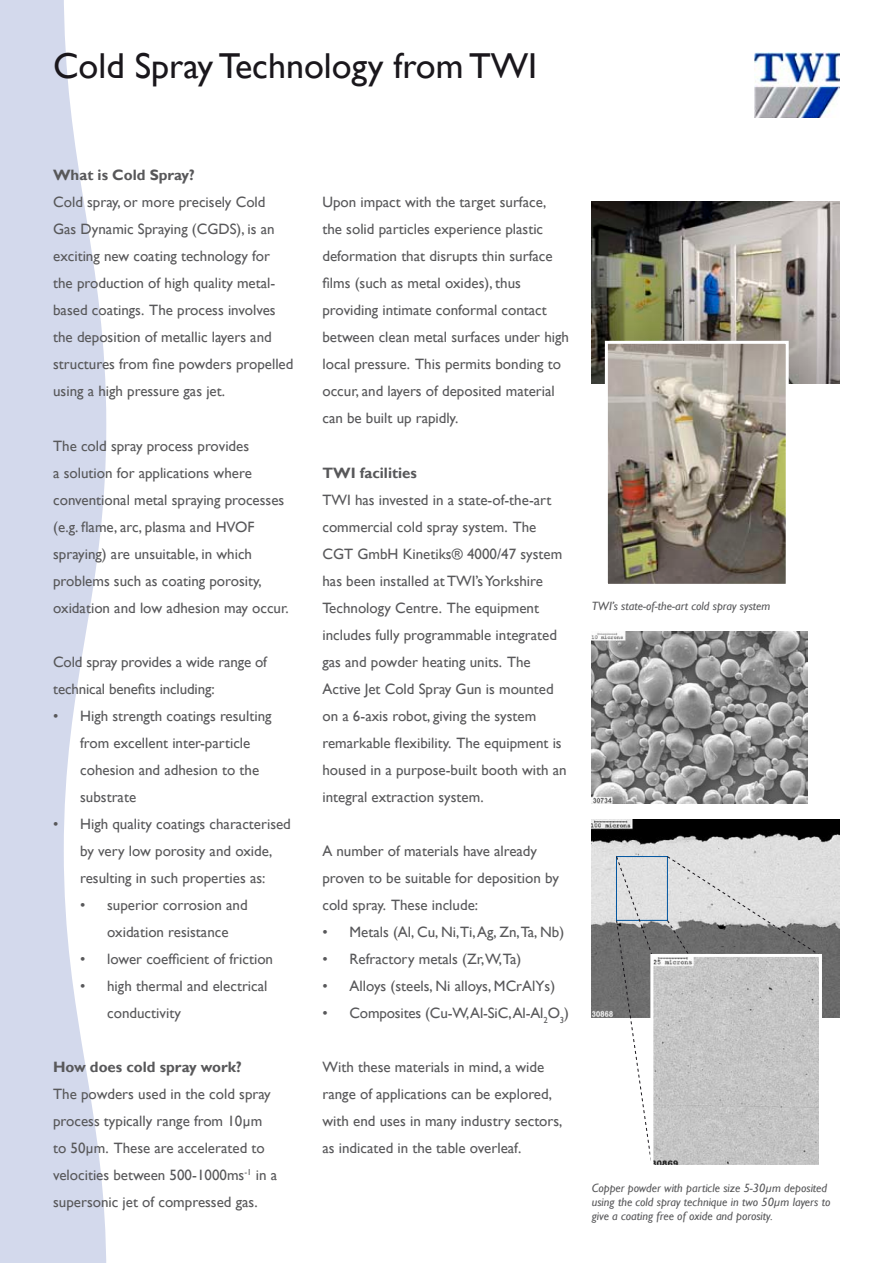
<style>
.page{position:relative;width:893px;height:1263px;background:#fff}
.page>*{position:absolute;margin:0;border:0;box-sizing:border-box;transform-origin:0 0}
.t1{font:36px "Gill Sans";color:#1a171c}
.t2{font:15px/27px "Gill Sans";color:#58585a}
.t3{font:700 15px "Gill Sans";color:#58585a}
.t4{font:italic 12px/14.4px "Gill Sans";color:#58585a}
</style>
<div class="page">
<svg style="left:0;top:0;width:106px;height:1263px;fill:#d3d9ec"></svg>
<img style="left:754px;top:52px;width:86px;height:66px">
<img style="left:592px;top:631px;width:216px;height:173px">
<img style="left:592px;top:820px;width:248px;height:197px">
<svg style="left:666px;top:856px;width:155px;height:98px;background:#b8b9b9"></svg>
<svg style="left:616px;top:856px;width:37px;height:299px"></svg>
<img style="left:654px;top:958px;width:164px;height:206px">
<div style="left:650px;top:954px;width:172px;height:214px;border:3px solid #fff"></div>
<img style="left:592px;top:202px;width:248px;height:181px">
<img style="left:609px;top:345px;width:176px;height:238px">
<div style="left:605px;top:341px;width:184px;height:246px;border:3px solid #fff"></div>
<h1 class="t1" style="left:53px;top:45px;width:486px">Cold Spray Technology from TWI</h1>
<p class="t3" style="left:53px;top:166px;width:143px">What is Cold Spray?</p>
<p class="t2" style="left:53px;top:189px;width:242px">Cold spray, or more precisely Cold<br>Gas Dynamic Spraying (CGDS), is an exciting new coating technology for<br>the production of high quality metal&shy;based coatings. The process involves the deposition of metallic layers and structures from fine powders propelled using a high pressure gas jet.</p>
<p class="t2" style="left:53px;top:432px;width:237px">The cold spray process provides<br>a solution for applications where conventional metal spraying processes (e.g. flame, arc, plasma and HVOF spraying) are unsuitable, in which problems such as coating porosity, oxidation and low adhesion may occur.</p>
<p class="t2" style="left:53px;top:648px;width:215px">Cold spray provides a wide range of technical benefits including:</p>
<p class="t2" style="left:80px;top:702px;width:193px">High strength coatings resulting</p>
<p class="t2" style="left:80px;top:729px;width:172px">from excellent inter-particle</p>
<p class="t2" style="left:80px;top:756px;width:181px">cohesion and adhesion to the</p>
<p class="t2" style="left:80px;top:783px;width:58px">substrate</p>
<p class="t2" style="left:80px;top:810px;width:212px">High quality coatings characterised</p>
<p class="t2" style="left:80px;top:837px;width:194px">by very low porosity and oxide,</p>
<p class="t2" style="left:80px;top:864px;width:187px">resulting in such properties as:</p>
<p class="t2" style="left:107px;top:891px;width:142px">superior corrosion and</p>
<p class="t2" style="left:107px;top:918px;width:123px">oxidation resistance</p>
<p class="t2" style="left:107px;top:945px;width:167px">lower coefficient of friction</p>
<p class="t2" style="left:107px;top:972px;width:162px">high thermal and electrical</p>
<p class="t2" style="left:107px;top:999px;width:75px">conductivity</p>
<p class="t2" style="left:53px;top:702px;width:7px">•</p>
<p class="t2" style="left:53px;top:810px;width:7px">•</p>
<p class="t2" style="left:80px;top:891px;width:7px">•</p>
<p class="t2" style="left:80px;top:945px;width:7px">• •</p>
<p class="t3" style="left:53px;top:1057px;width:190px">How does cold spray work?</p>
<p class="t2" style="left:53px;top:1080px;width:225px">The powders used in the cold spray process typically range from 10µm to 50µm. These are accelerated to velocities between 500-1000ms<sup>-1</sup> in a supersonic jet of compressed gas.</p>
<p class="t2" style="left:322px;top:189px;width:248px">Upon impact with the target surface, the solid particles experience plastic deformation that disrupts thin surface films (such as metal oxides), thus providing intimate conformal contact between clean metal surfaces under high local pressure. This permits bonding to occur, and layers of deposited material can be built up rapidly.</p>
<p class="t3" style="left:322px;top:463px;width:96px">TWI facilities</p>
<p class="t2" style="left:322px;top:486px;width:246px">TWI has invested in a state-of-the-art commercial cold spray system. The CGT GmbH Kinetiks® 4000/47 system has been installed at TWI’s Yorkshire Technology Centre. The equipment includes fully programmable integrated gas and powder heating units. The Active Jet Cold Spray Gun is mounted on a 6-axis robot, giving the system remarkable flexibility. The equipment is housed in a purpose-built booth with an integral extraction system.</p>
<p class="t2" style="left:322px;top:837px;width:238px">A number of materials have already proven to be suitable for deposition by cold spray. These include:</p>
<p class="t2" style="left:349px;top:918px;width:221px">Metals (Al, Cu, Ni,Ti, Ag, Zn,Ta, Nb)<br>Refractory metals (Zr,W,Ta)<br>Alloys (steels, Ni alloys, MCrAlYs)<br>Composites (Cu-W,Al-SiC,Al-Al<sub>2</sub>O<sub>3</sub>)</p>
<p class="t2" style="left:322px;top:1053px;width:242px">With these materials in mind, a wide range of applications can be explored, with end uses in many industry sectors, as indicated in the table overleaf.</p>
<p class="t2" style="left:322px;top:918px;width:7px;text-align:justify">• • • •</p>
<p class="t4" style="left:592px;top:599px;width:180px">TWI’s state-of-the-art cold spray system</p>
<p class="t4" style="left:592px;top:1180px;width:240px">Copper powder with particle size 5-30µm deposited using the cold spray technique in two 50µm layers to give a coating free of oxide and porosity.</p>
</div>
